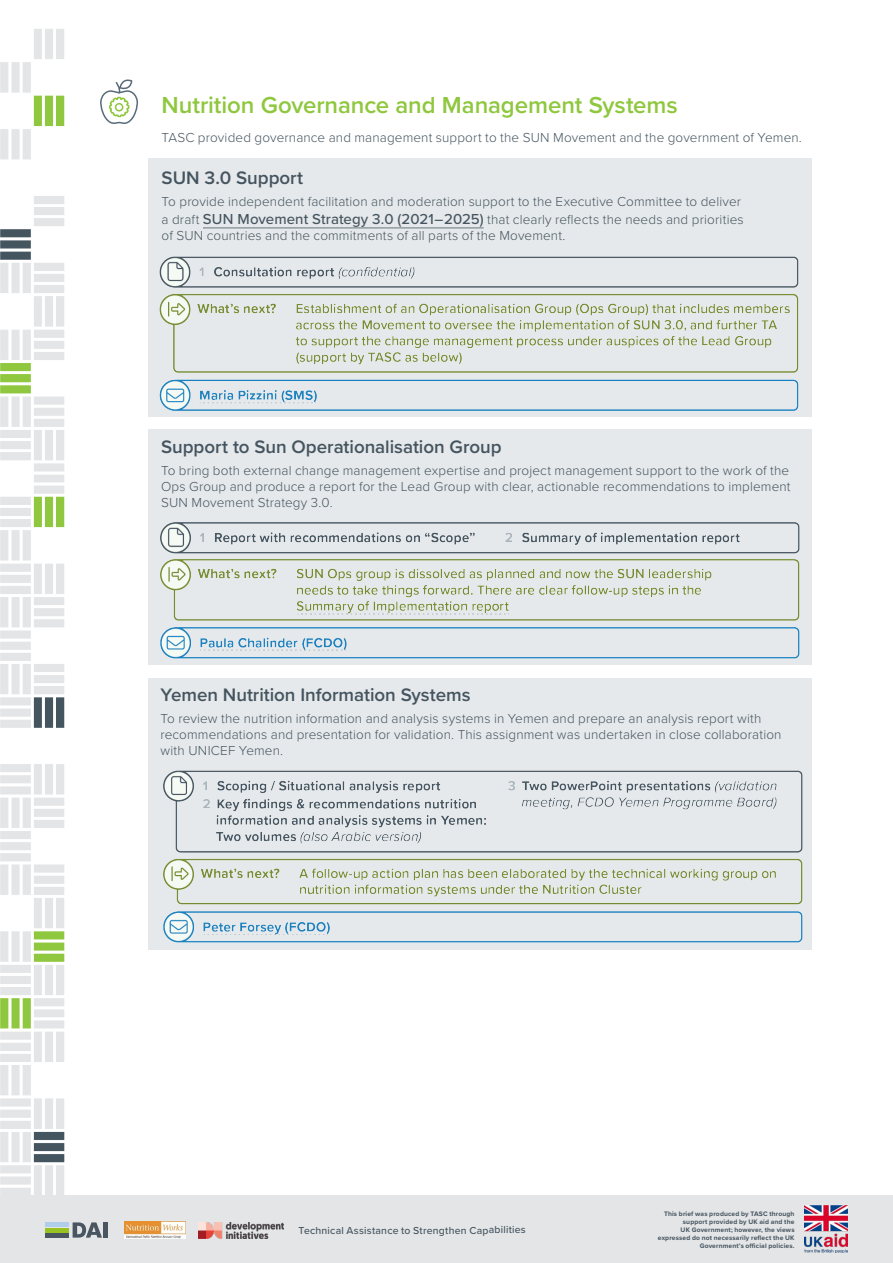
<style>
.page{position:relative;width:893px;height:1263px;background:#fff}
.page>*{position:absolute;margin:0;border:0;box-sizing:border-box;transform-origin:0 0}
.t1{font:600 24px "Proxima Nova";letter-spacing:-.005em;color:#8fc73e}
.t2{font:600 18.75px "Proxima Nova";color:#455560}
.t3{font:300 13.5px/16.2px "Proxima Nova";letter-spacing:.01em;color:#455560}
.t4{font:500 10.5px "Proxima Nova";letter-spacing:.01em;color:#455560}
.t5{font:700 6.75px/8.1px "Proxima Nova";letter-spacing:.02em;color:#455560;text-align:right}
.s1{font-weight:500;font-size:15px}
</style>
<div class="page">
<img style="left:0;top:29px;width:162px;height:1167px">
<div style="left:0;top:1196px;width:893px;height:67px;background:#e4e5e6"></div>
<div style="left:46px;top:1222px;width:23px;height:5px;background:#b0cee9"></div>
<hr style="left:46px;top:1228px;width:23px;height:4px;background:#98c222">
<hr style="left:46px;top:1233px;width:23px;height:4px;background:#495661">
<div style="left:103px;top:1222px;width:5px;height:15px;background:#495661"></div>
<svg style="left:73px;top:1222px;width:29px;height:15px"></svg>
<img style="left:125px;top:1222px;width:60px;height:16px">
<img style="left:199px;top:1222px;width:84px;height:16px">
<svg style="left:100px;top:77px;width:39px;height:48px"></svg>
<div style="left:149px;top:159px;width:663px;height:258px;background:#e6e9eb"></div>
<div style="left:149px;top:678px;width:663px;height:272px;background:#e6e9eb"></div>
<div style="left:149px;top:429px;width:663px;height:236px;background:#e6e9eb"></div>
<img style="left:804px;top:1206px;width:43px;height:47px">
<hr style="left:203px;top:227px;width:281px;height:2px;background:#919ba1">
<img style="left:160px;top:256px;width:639px;height:155px">
<img style="left:160px;top:523px;width:639px;height:135px">
<img style="left:163px;top:770px;width:639px;height:173px">
<h1 class="t1" style="left:162px;top:87px;width:518px">Nutrition Governance and Management Systems</h1>
<p class="t3" style="left:162px;top:129px;width:642px">TASC provided governance and management support to the SUN Movement and the government of Yemen.</p>
<h2 class="t2" style="left:162px;top:164px;width:143px">SUN 3.0 Support</h2>
<p class="t3" style="left:162px;top:192px;width:584px;line-height:18px">To provide independent facilitation and moderation support to the Executive Committee to deliver a draft <span class="s1">SUN Movement Strategy 3.0 (2021 – 2025)</span> that clearly reflects the needs and priorities</p>
<p class="t3" style="left:162px;top:227px;width:405px">of SUN countries and the commitments of all parts of the Movement.</p>
<h2 class="t2" style="left:161px;top:432px;width:342px">Support to Sun Operationalisation Group</h2>
<p class="t3" style="left:161px;top:461px;width:631px;text-align:justify">To bring both external change management expertise and project management support to the work of the Ops Group and produce a report for the Lead Group with clear, actionable recommendations to implement SUN Movement Strategy 3.0.</p>
<h2 class="t2" style="left:161px;top:680px;width:312px">Yemen Nutrition Information Systems</h2>
<p class="t3" style="left:161px;top:709px;width:623px">To review the nutrition information and analysis systems in Yemen and prepare an analysis report with recommendations and presentation for validation. This assignment was undertaken in close collaboration with UNICEF Yemen.</p>
<p class="t4" style="left:299px;top:1222px;width:229px">Technical Assistance to Strengthen Capabilities</p>
<p class="t5" style="left:658px;top:1209px;width:138px">This brief was produced by TASC through support provided by UK aid and the<br>UK Government; however, the views expressed do not necessarily reflect the UK Government’s official policies.</p>
</div>
